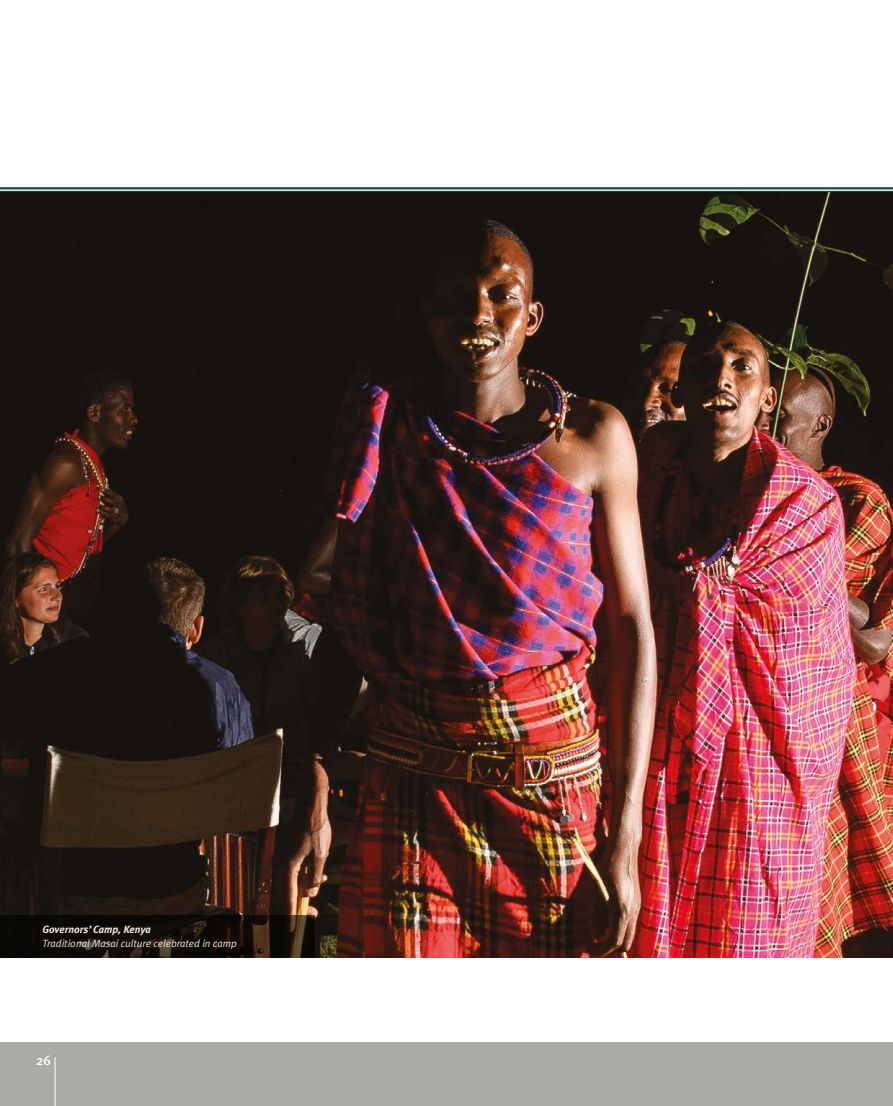
<style>
.page{position:relative;width:893px;height:1106px;background:#fff}
.page>*{position:absolute;margin:0;border:0;box-sizing:border-box;transform-origin:0 0}
.t1{font:500 13.5px "Meta Plus";color:#fff}
.t2{font:italic 10.5px "Meta Plus Normal";color:#eee8e2}
.t3{font:italic 700 10.5px "Meta Plus";color:#eee8e2}
</style>
<div class="page">
<div style="left:0;top:1042px;width:893px;height:64px;background:#aaaaa6"></div>
<hr style="left:55px;top:1057px;width:1px;height:49px;background:#fff">
<img style="left:0;top:192px;width:893px;height:765px">
<hr style="left:0;top:187px;width:893px;height:2px;background:#184c45">
<hr style="left:0;top:191px;width:893px;height:1px;background:#184c45">
<svg style="left:0;top:914px;width:315px;height:43px;background:#161009"></svg>
<p class="t3" style="left:43px;top:923px;width:110px">Governors’ Camp, Kenya</p>
<p class="t2" style="left:43px;top:937px;width:196px">Traditional Masai culture celebrated in camp</p>
<p class="t1" style="left:36px;top:1052px;width:16px">26</p>
</div>
